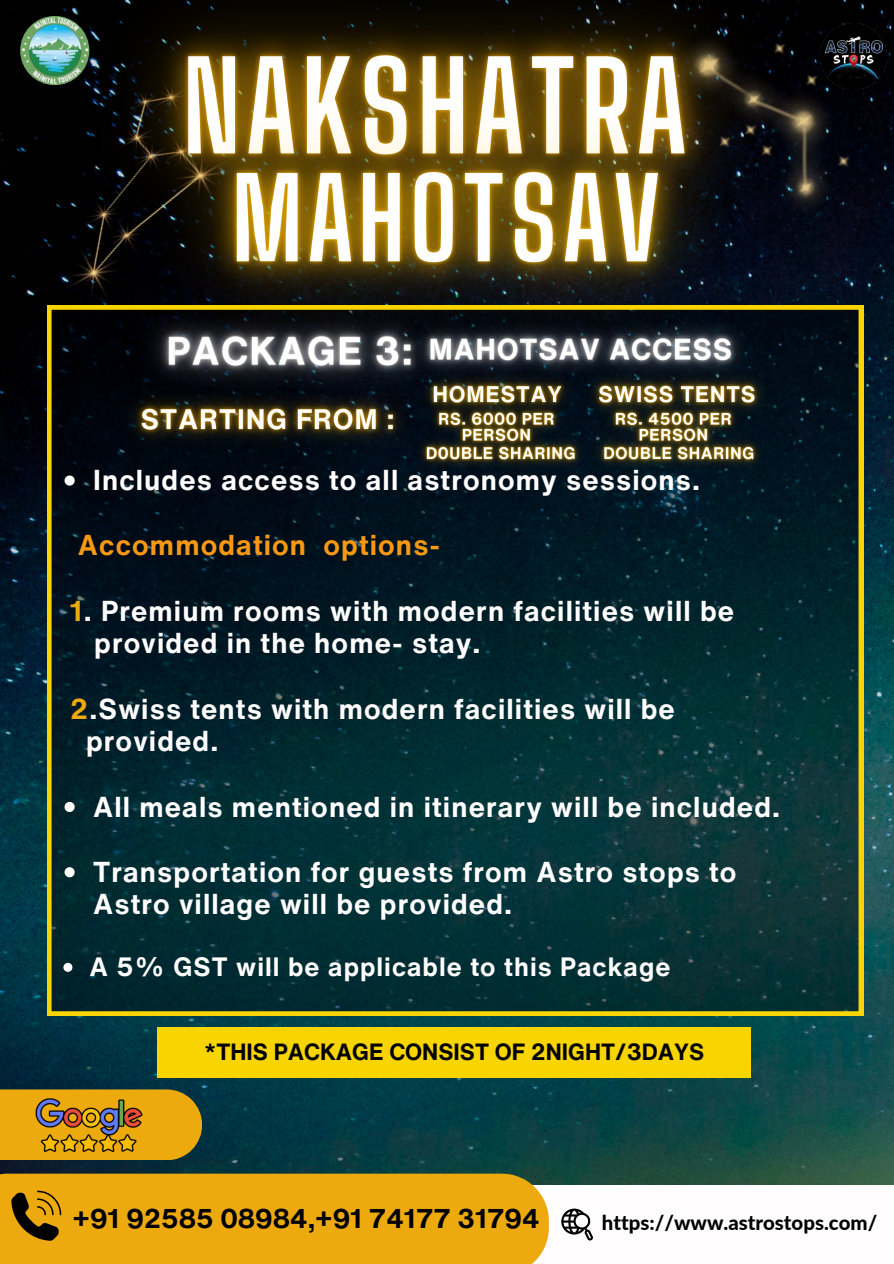
<style>
.page{position:relative;width:894px;height:1264px;background:#fff}
.page>*{position:absolute;margin:0;border:0;box-sizing:border-box;transform-origin:0 0}
.t1{font:700 28.05px/32.7px "Helvetica Now Text";letter-spacing:.04em;color:#fffdfd}
.t2{font:700 28.05px "Helvetica Now Text";letter-spacing:.04em;color:#f79814}
.t3{font:700 26.4px "Helvetica Now Text";color:#000}
.t4{font:700 25.8px "Helvetica Now Text";letter-spacing:.04em;color:#fffdfd}
.t5{font:700 22.8px "Helvetica Now Text";color:#000}
.t6{font:800 20.4px "Lato";color:#000}
.s1{color:#ecaa0e}
</style>
<div class="page">
<img style="left:0;top:0;width:893px;height:1185px">
<svg style="left:47px;top:343px;width:815px;height:672px;background:#07292c"></svg>
<div style="left:0;top:67px;width:20px;height:246px;background:#000"></div>
<svg style="left:64px;top:475px;width:11px;height:10px"></svg>
<svg style="left:64px;top:802px;width:11px;height:10px"></svg>
<svg style="left:64px;top:867px;width:11px;height:10px"></svg>
<svg style="left:63px;top:962px;width:9px;height:9px"></svg>
<div style="left:157px;top:1027px;width:593px;height:51px;background:#f8d400"></div>
<img style="left:103px;top:433px;width:300px;height:43px">
<img style="left:403px;top:433px;width:177px;height:56px">
<img style="left:580px;top:440px;width:197px;height:49px">
<img style="left:591px;top:440px;width:164px;height:29px">
<img style="left:567px;top:433px;width:219px;height:7px">
<img style="left:20px;top:0;width:865px;height:343px">
<img style="left:84px;top:6px;width:729px;height:427px">
<img style="left:20px;top:16px;width:69px;height:69px;border-radius:50%">
<svg style="left:0;top:1089px;width:202px;height:71px;background:#dba111"></svg>
<div style="left:0;top:1173px;width:548px;height:90px;background:#ecaa0e"></div>
<svg style="left:11px;top:1190px;width:50px;height:50px;background:#8f6708"></svg>
<img style="left:35px;top:1098px;width:108px;height:53px">
<svg style="left:561px;top:1208px;width:32px;height:32px"></svg>
<p class="t1" style="left:93px;top:463px;width:608px">Includes access to all astronomy sessions.</p>
<p class="t2" style="left:78px;top:524px;width:364px">Accommodation options-</p>
<h4 class="t1" style="left:94px;top:594px;width:641px;text-indent:-24px"><span class="s1">1</span>. Premium rooms with modern facilities will be provided in the home- stay.</h4>
<h4 class="t1" style="left:86px;top:691px;width:590px;text-indent:-16px"><span class="s1">2</span>.Swiss tents with modern facilities will be provided.</h4>
<h4 class="t1" style="left:93px;top:789px;width:688px">All meals mentioned in itinerary will be included.</h4>
<p class="t1" style="left:93px;top:855px;width:644px">Transportation for guests from Astro stops to<br>Astro village will be provided.</p>
<h5 class="t4" style="left:89px;top:947px;width:582px">A 5% GST will be applicable to this Package</h5>
<p class="t5" style="left:204px;top:1035px;width:501px">*THIS PACKAGE CONSIST OF 2NIGHT/3DAYS</p>
<p class="t3" style="left:73px;top:1198px;width:468px">+91 92585 08984,+91 74177 31794</p>
<h3 class="t6" style="left:601px;top:1209px;width:277px">https://www.astrostops.com/</h3>
</div>
